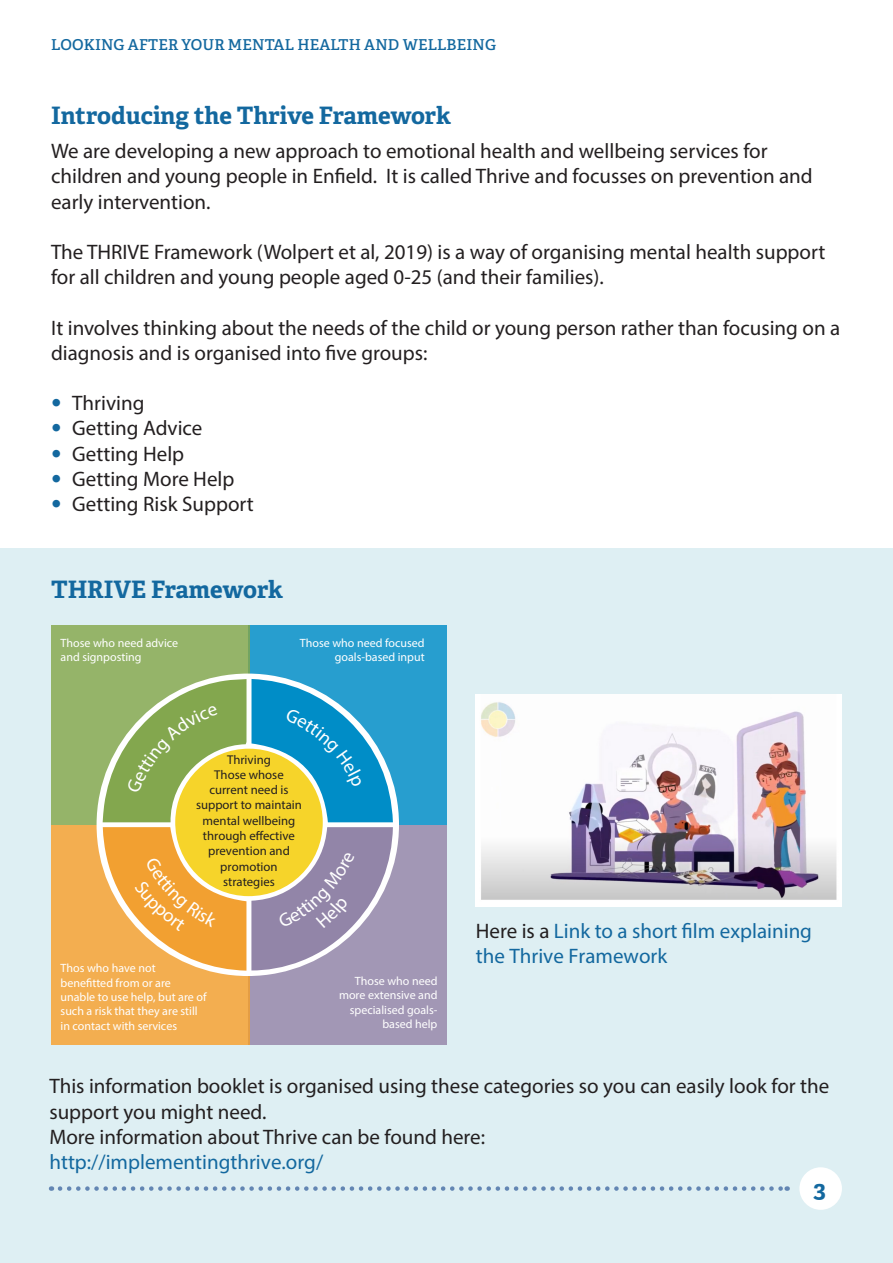
<style>
.page{position:relative;width:893px;height:1263px;background:#fff}
.page>*{position:absolute;margin:0;border:0;box-sizing:border-box;transform-origin:0 0}
.subhead{font:700 24px "Adelle";color:#13689f}
.body_copy{font:21px/25.2px "Myriad Pro";color:#231f20}
.body_copy-2{font:21px/25.2px "Myriad Pro";color:#13689f}
.t1{font:600 15px "Adelle";letter-spacing:.01em;color:#13689f}
.chapter_heads{font:12.75px/15.3px "Myriad Pro";color:#231f20;text-align:center}
.chapter_heads-2{font:12px/14.4px "Myriad Pro";color:#fff}
.s1{font-family:"Helvetica Neue";font-weight:300;color:#13689f}
.s2{color:#231f20}
</style>
<div class="page">
<div style="left:0;top:549px;width:893px;height:714px;background:#deeff3"></div>
<div style="left:799px;top:1167px;width:43px;height:43px;background:#fff;border-radius:50%"></div>
<svg style="left:60px;top:1186px;width:728px;height:5px"></svg>
<div style="left:249px;top:825px;width:198px;height:220px;background:#a297b5"></div>
<div style="left:51px;top:825px;width:198px;height:220px;background:#f3ae50"></div>
<div style="left:249px;top:625px;width:198px;height:200px;background:#279ecf"></div>
<div style="left:51px;top:625px;width:198px;height:200px;background:#95b469"></div>
<img style="left:476px;top:694px;width:365px;height:213px">
<svg style="left:103px;top:679px;width:290px;height:292px"></svg>
<p class="t1" style="left:51px;top:35px;width:446px">LOOKING AFTER YOUR MENTAL HEALTH AND WELLBEING</p>
<p class="subhead" style="left:51px;top:101px;width:401px">Introducing the Thrive Framework</p>
<p class="body_copy" style="left:51px;top:138px;width:763px">We are developing a new approach to emotional health and wellbeing services for children and young people in Enfield. It is called Thrive and focusses on prevention and early intervention.</p>
<p class="body_copy" style="left:51px;top:239px;width:776px">The THRIVE Framework (Wolpert et al, 2019) is a way of organising mental health support for all children and young people aged 0-25 (and their families).</p>
<p class="body_copy" style="left:51px;top:315px;width:791px">It involves thinking about the needs of the child or young person rather than focusing on a diagnosis and is organised into five groups:</p>
<p class="body_copy" style="left:51px;top:390px;width:95px"><span class="s1">•</span> Thriving</p>
<p class="body_copy" style="left:51px;top:415px;width:153px"><span class="s1">•</span> Getting Advice</p>
<p class="body_copy" style="left:51px;top:441px;width:135px"><span class="s1">•</span> Getting Help</p>
<p class="body_copy" style="left:51px;top:466px;width:185px"><span class="s1">•</span> Getting More Help</p>
<p class="body_copy" style="left:51px;top:491px;width:204px"><span class="s1">•</span> Getting Risk Support</p>
<p class="subhead" style="left:51px;top:574px;width:234px">THRIVE Framework</p>
<p class="chapter_heads-2" style="left:61px;top:635px;width:119px">Those who need advice and signposting</p>
<p class="chapter_heads-2" style="left:300px;top:635px;width:126px;text-align:right">Those who need focused goals-based input</p>
<p class="chapter_heads" style="left:227px;top:751px;width:45px">Thriving</p>
<p class="chapter_heads" style="left:214px;top:767px;width:71px">Those whose</p>
<p class="chapter_heads" style="left:196px;top:782px;width:107px">current need is support to maintain mental wellbeing through effective prevention and promotion</p>
<p class="chapter_heads" style="left:223px;top:874px;width:53px">strategies</p>
<p class="chapter_heads-2" style="left:61px;top:961px;width:112px">Thos who have not benefitted from or are</p>
<p class="chapter_heads-2" style="left:61px;top:989px;width:147px">unable to use help, but are of such a risk that they are still in contact with services</p>
<p class="chapter_heads-2" style="left:339px;top:973px;width:100px;text-align:right">Those who need more extensive and specialised goals&shy;based help</p>
<p class="body_copy-2" style="left:476px;top:918px;width:338px"><span class="s2">Here is a</span> Link to a short film explaining the Thrive Framework</p>
<p class="body_copy" style="left:49px;top:1073px;width:781px">This information booklet is organised using these categories so you can easily look for the support you might need.</p>
<p class="body_copy" style="left:49px;top:1124px;width:437px">More information about Thrive can be found here:</p>
<p class="body_copy-2" style="left:49px;top:1149px;width:275px">http://implementingthrive.org/</p>
<p class="subhead" style="left:813px;top:1174px;width:14px">3</p>
</div>
